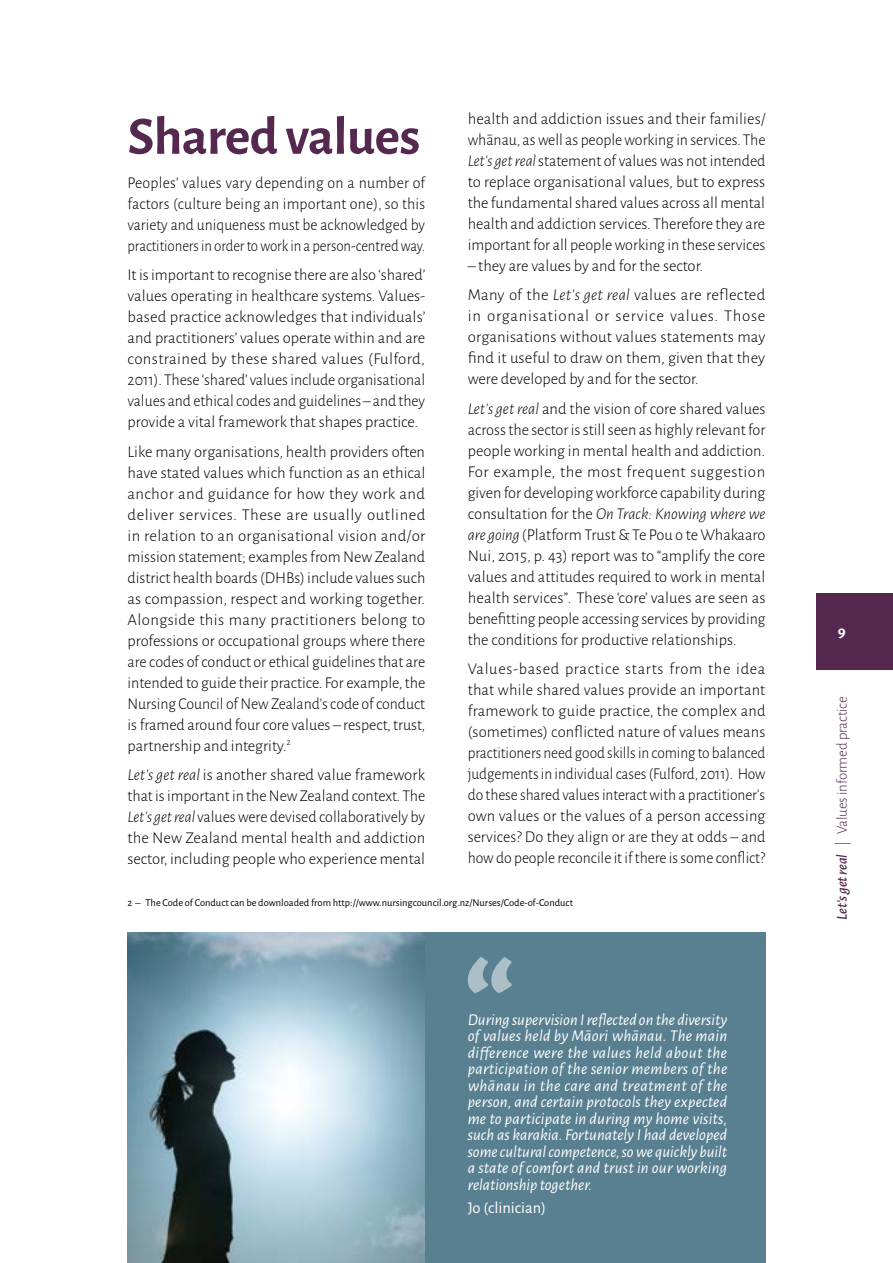
<style>
.page{position:relative;width:893px;height:1263px;background:#fff}
.page>*{position:absolute;margin:0;border:0;box-sizing:border-box;transform-origin:0 0}
.t1{font:700 54px "Alegreya Sans";letter-spacing:-.01em;color:#54284f}
.t2{font:300 16.5px/21px "Alegreya Sans";color:#000;text-align:justify}
.t3{font:italic 16.5px/16.5px "Alegreya Sans";color:#fff;text-align:justify}
.t4{font:16.5px "Alegreya Sans";color:#fff}
.t5{font:700 16.5px "Alegreya Sans";color:#fff}
.t6{font:300 15px "Alegreya Sans";letter-spacing:-.01em;color:#54284f}
.t7{font:10.5px "Alegreya Sans";color:#000}
.s1{font-style:italic}
.s2{font-weight:500;font-style:italic}
</style>
<div class="page">
<img style="left:128px;top:932px;width:297px;height:331px">
<div style="left:425px;top:932px;width:340px;height:331px;background:#598091"></div>
<svg style="left:468px;top:957px;width:44px;height:36px"></svg>
<div style="left:816px;top:593px;width:77px;height:77px;background:#54284f"></div>
<p class="t2" style="left:468px;top:107px;width:299px">health and addiction issues and their families/ whānau, as well as people working in services. The <span class="s1">Let’s get real</span> statement of values was not intended to replace organisational values, but to express the fundamental shared values across all mental health and addiction services. Therefore they are important for all people working in these services</p>
<p class="t2" style="left:468px;top:250px;width:299px;line-height:29.5px">– they are values by and for the sector.<br>Many of the <span class="s1">Let’s get real</span> values are reflected</p>
<p class="t2" style="left:468px;top:305px;width:299px">in organisational or service values. Those organisations without values statements may find it useful to draw on them, given that they were developed by and for the sector.</p>
<p class="t2" style="left:468px;top:397px;width:299px"><span class="s1">Let’s get real</span> and the vision of core shared values across the sector is still seen as highly relevant for people working in mental health and addiction.<br>For example, the most frequent suggestion given for developing workforce capability during consultation for the <span class="s1">On Track: Knowing where we are going</span> (Platform Trust &amp; Te Pou o te Whakaaro Nui, 2015, p. 43) report was to “amplify the core values and attitudes required to work in mental health services”<span class="s1">.</span> These ‘core’ values are seen as benefitting people accessing services by providing the conditions for productive relationships.</p>
<p class="t2" style="left:468px;top:658px;width:299px">Values-based practice starts from the idea that while shared values provide an important framework to guide practice, the complex and (sometimes) conflicted nature of values means practitioners need good skills in coming to balanced judgements in individual cases (Fulford, 2011). How do these shared values interact with a practitioner’s own values or the values of a person accessing services? Do they align or are they at odds – and how do people reconcile it if there is some conflict?</p>
<p class="t7" style="left:128px;top:896px;width:447px">2 – The Code of Conduct can be downloaded from http://www.nursingcouncil.org.nz/Nurses/Code-of-Conduct</p>
<h1 class="t1" style="left:128px;top:97px;width:294px">Shared values</h1>
<p class="t2" style="left:128px;top:171px;width:299px">Peoples’ values vary depending on a number of factors (culture being an important one), so this variety and uniqueness must be acknowledged by practitioners in order to work in a person-centred way.</p>
<p class="t2" style="left:128px;top:264px;width:299px">It is important to recognise there are also ‘shared’ values operating in healthcare systems. Values&shy;based practice acknowledges that individuals’ and practitioners’ values operate within and are constrained by these shared values (Fulford, 2011). These ‘shared’ values include organisational values and ethical codes and guidelines – and they provide a vital framework that shapes practice.</p>
<p class="t2" style="left:128px;top:440px;width:299px">Like many organisations, health providers often have stated values which function as an ethical anchor and guidance for how they work and deliver services. These are usually outlined in relation to an organisational vision and/or mission statement; examples from New Zealand district health boards (DHBs) include values such as compassion, respect and working together.<br>Alongside this many practitioners belong to professions or occupational groups where there are codes of conduct or ethical guidelines that are intended to guide their practice. For example, the Nursing Council of New Zealand’s code of conduct is framed around four core values – respect, trust, partnership and integrity.<sup>2</sup></p>
<p class="t2" style="left:128px;top:764px;width:299px"><span class="s1">Let’s get real</span> is another shared value framework that is important in the New Zealand context. The <span class="s1">Let’s get real</span> values were devised collaboratively by the New Zealand mental health and addiction sector, including people who experience mental</p>
<p class="t3" style="left:468px;top:1010px;width:261px">During supervision I reflected on the diversity of values held by Māori whānau. The main difference were the values held about the participation of the senior members of the whānau in the care and treatment of the person, and certain protocols they expected me to participate in during my home visits, such as karakia. Fortunately I had developed some cultural competence, so we quickly built a state of comfort and trust in our working relationship together.</p>
<p class="t4" style="left:468px;top:1196px;width:80px">Jo (clinician)</p>
<p class="t5" style="left:838px;top:619px;width:9px">9</p>
<p class="t6" style="left:832px;top:919px;width:225px;rotate:-90deg"><span class="s2">Let’s get real</span> | Values informed practice</p>
</div>
